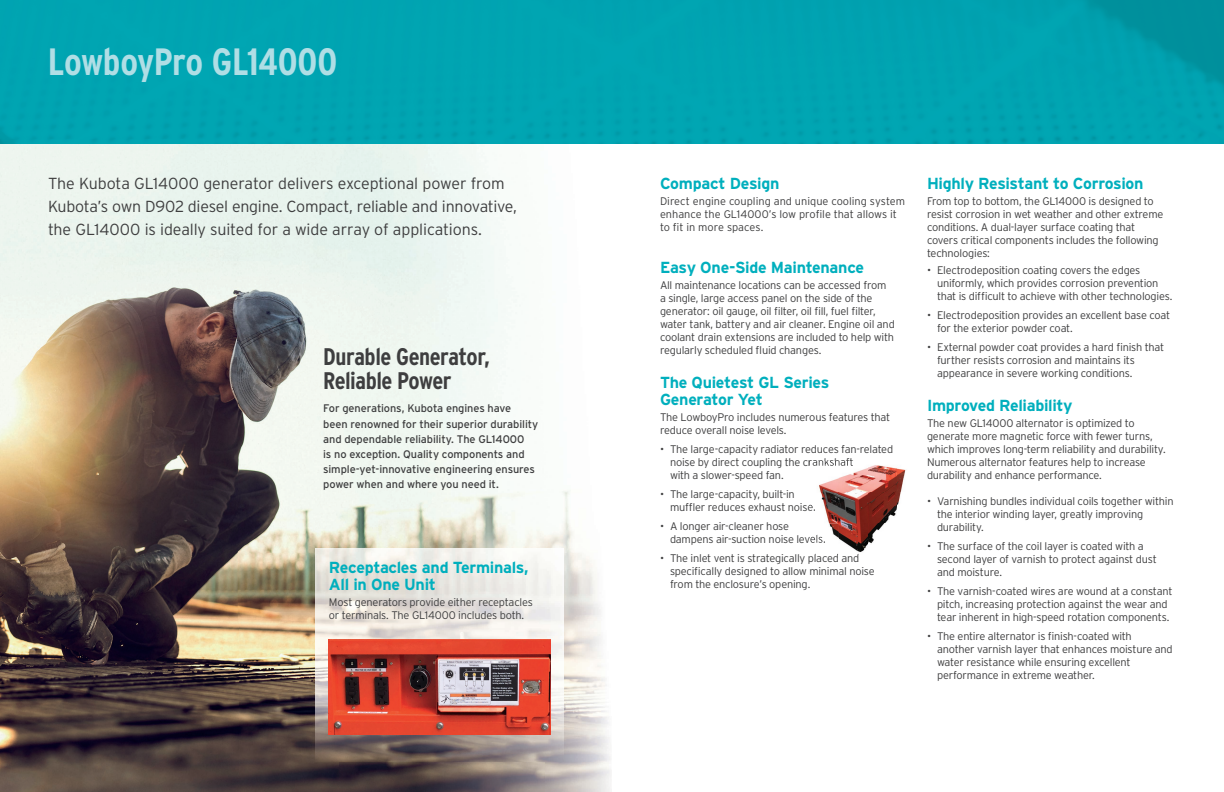
<style>
.page{position:relative;width:1224px;height:792px;background:#fff}
.page>*{position:absolute;margin:0;border:0;box-sizing:border-box;transform-origin:0 0}
.t1{font:700 condensed 38px "Interstate";letter-spacing:-.01em;color:#b0dee5}
.t2{font:700 condensed 24px/24px "Interstate";letter-spacing:-.02em;color:#3e3e3f}
.t3{font:300 16px/23px "Interstate";letter-spacing:-.01em;color:#3e3e3f}
.t4{font:700 16px/17px "Interstate";letter-spacing:-.02em;color:#00afbd}
.t5{font:300 11px/13px "Interstate";letter-spacing:-.02em;color:#3e3e3f}
.t6{font:11px/15px "Interstate";letter-spacing:-.01em;color:#3e3e3f}
.t7{font:300 11px/13px "Interstate";color:#3e3e3f}
</style>
<div class="page">
<img style="left:0;top:144px;width:476px;height:238px">
<img style="left:476px;top:146px;width:99px;height:407px">
<img style="left:0;top:382px;width:238px;height:410px">
<img style="left:238px;top:382px;width:238px;height:171px">
<img style="left:238px;top:553px;width:102px;height:239px">
<img style="left:340px;top:762px;width:204px;height:30px">
<div style="left:0;top:0;width:349px;height:140px;background:#00a4b2"></div>
<div style="left:349px;top:0;width:875px;height:144px;background:#00a4b1"></div>
<hr style="left:0;top:140px;width:612px;height:4px;background:#00a5b2">
<img style="left:315px;top:549px;width:249px;height:213px">
<img style="left:329px;top:640px;width:221px;height:94px">
<img style="left:815px;top:478px;width:24px;height:76px">
<img style="left:839px;top:465px;width:67px;height:89px">
<img style="left:812px;top:462px;width:41px;height:6px">
<svg style="left:810px;top:503px;width:6px;height:8px"></svg>
<img style="left:810px;top:535px;width:16px;height:10px">
<h1 class="t1" style="left:48px;top:40px;width:291px">LowboyPro GL14000</h1>
<h3 class="t3" style="left:48px;top:171px;width:471px">The Kubota GL14000 generator delivers exceptional power from<br>Kubota’s own D902 diesel engine. Compact, reliable and innovative, the GL14000 is ideally suited for a wide array of applications.</h3>
<h3 class="t4" style="left:660px;top:174px;width:121px">Compact Design</h3>
<p class="t7" style="left:660px;top:194px;width:247px">Direct engine coupling and unique cooling system enhance the GL14000’s low profile that allows it to fit in more spaces.</p>
<h3 class="t4" style="left:660px;top:258px;width:206px">Easy One-Side Maintenance</h3>
<p class="t5" style="left:660px;top:278px;width:236px">All maintenance locations can be accessed from a single, large access panel on the side of the generator: oil gauge, oil filter, oil fill, fuel filter, water tank, battery and air cleaner. Engine oil and coolant drain extensions are included to help with regularly scheduled fluid changes.</p>
<h3 class="t4" style="left:660px;top:373px;width:171px">The Quietest GL Series<br>Generator Yet</h3>
<p class="t5" style="left:660px;top:410px;width:232px">The LowboyPro includes numerous features that reduce overall noise levels.</p>
<p class="t5" style="left:670px;top:442px;width:225px;text-indent:-10px">• The large-capacity radiator reduces fan-related noise by direct coupling the crankshaft<br>with a slower-speed fan.</p>
<p class="t5" style="left:670px;top:487px;width:147px;text-indent:-10px">• The large-capacity, built-in muffler reduces exhaust noise.</p>
<p class="t5" style="left:670px;top:519px;width:157px;text-indent:-10px">• A longer air-cleaner hose dampens air-suction noise levels.</p>
<p class="t5" style="left:670px;top:551px;width:206px;text-indent:-10px">• The inlet vent is strategically placed and specifically designed to allow minimal noise from the enclosure’s opening.</p>
<h2 class="t2" style="left:323px;top:345px;width:168px">Durable Generator,<br>Reliable Power</h2>
<p class="t6" style="left:323px;top:401px;width:217px">For generations, Kubota engines have been renowned for their superior durability and dependable reliability. The GL14000<br>is no exception. Quality components and simple-yet-innovative engineering ensures power when and where you need it.</p>
<h3 class="t4" style="left:329px;top:559px;width:201px">Receptacles and Terminals,<br>All in One Unit</h3>
<p class="t5" style="left:329px;top:596px;width:205px">Most generators provide either receptacles or terminals. The GL14000 includes both.</p>
<h3 class="t4" style="left:927px;top:174px;width:218px">Highly Resistant to Corrosion</h3>
<p class="t5" style="left:927px;top:194px;width:238px">From top to bottom, the GL14000 is designed to resist corrosion in wet weather and other extreme conditions. A dual-layer surface coating that covers critical components includes the following technologies:</p>
<p class="t5" style="left:937px;top:263px;width:237px;text-indent:-10px">• Electrodeposition coating covers the edges uniformly, which provides corrosion prevention that is difficult to achieve with other technologies.</p>
<p class="t5" style="left:937px;top:308px;width:235px;text-indent:-10px">• Electrodeposition provides an excellent base coat for the exterior powder coat.</p>
<p class="t5" style="left:937px;top:340px;width:229px;text-indent:-10px">• External powder coat provides a hard finish that further resists corrosion and maintains its appearance in severe working conditions.</p>
<h3 class="t4" style="left:927px;top:396px;width:147px">Improved Reliability</h3>
<p class="t5" style="left:927px;top:416px;width:240px">The new GL14000 alternator is optimized to generate more magnetic force with fewer turns, which improves long-term reliability and durability.<br>Numerous alternator features help to increase durability and enhance performance.</p>
<p class="t5" style="left:937px;top:494px;width:238px;text-indent:-10px">• Varnishing bundles individual coils together within the interior winding layer, greatly improving durability.</p>
<p class="t5" style="left:937px;top:539px;width:221px;text-indent:-10px">• The surface of the coil layer is coated with a second layer of varnish to protect against dust and moisture.</p>
<p class="t5" style="left:937px;top:584px;width:237px;text-indent:-10px">• The varnish-coated wires are wound at a constant pitch, increasing protection against the wear and tear inherent in high-speed rotation components.</p>
<p class="t5" style="left:937px;top:629px;width:237px;text-indent:-10px">• The entire alternator is finish-coated with<br>another varnish layer that enhances moisture and water resistance while ensuring excellent performance in extreme weather.</p>
</div>
